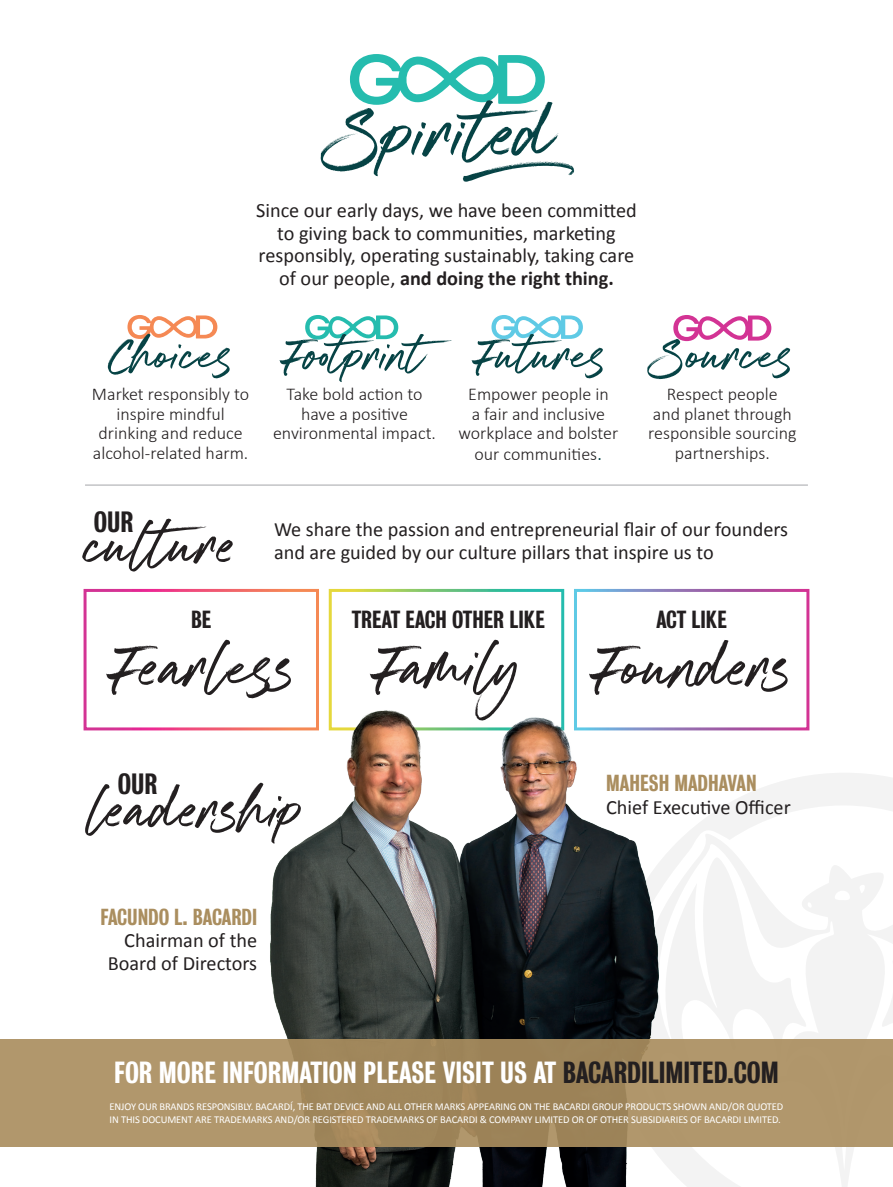
<style>
.page{position:relative;width:893px;height:1187px;background:#fff}
.page>*{position:absolute;margin:0;border:0;box-sizing:border-box;transform-origin:0 0}
.t1{font:80.7px "South Coast";color:#231f20}
.t2{font:75.45px "South Coast";color:#231f20}
.t3{font:60px "South Coast";color:#064345}
.t4{font:500 27.75px "Bureau Grot Cond";color:#fff}
.t5{font:500 26.7px "Bureau Grot Cond";color:#231f20}
.t6{font:500 22.5px "Bureau Grot Cond";color:#231f20}
.t7{font:500 21.15px "Bureau Grot Cond";color:#aa8e5f}
.t8{font:20.25px/22.5px "Calibri";color:#231f20;text-align:center}
.t9{font:300 18px/19.5px "Calibri";color:#231f20;text-align:center}
.t10{font:10.5px/13.5px "Calibri";letter-spacing:-.01em;color:#fff}
.s1{font-weight:700}
.s2{font-size:21px;color:#064345}
.s3{color:#231f20}
</style>
<div class="page">
<svg style="left:667px;top:773px;width:226px;height:413px"></svg>
<div style="left:84px;top:589px;width:235px;height:141px;border:3px solid #fff"></div>
<div style="left:329px;top:589px;width:235px;height:141px;border:3px solid #fff"></div>
<div style="left:574px;top:589px;width:235px;height:141px;border:3px solid #fff"></div>
<img style="left:242px;top:612px;width:425px;height:574px">
<svg style="left:0;top:1039px;width:893px;height:107px;background:#aa9065"></svg>
<svg style="left:321px;top:54px;width:253px;height:128px"></svg>
<svg style="left:127px;top:315px;width:90px;height:24px"></svg>
<svg style="left:305px;top:315px;width:93px;height:24px"></svg>
<svg style="left:673px;top:315px;width:98px;height:26px"></svg>
<svg style="left:491px;top:315px;width:92px;height:24px"></svg>
<hr style="left:85px;top:484px;width:723px;height:1px;background:#a4a5a9">
<p class="t8" style="left:256px;top:198px;width:382px">Since our early days, we have been committed to giving back to communities, marketing responsibly, operating sustainably, taking care of our people, <span class="s1">and doing the right thing.</span></p>
<h3 class="t3" style="left:107px;top:323px;width:132px">Choices</h3>
<p class="t9" style="left:92px;top:384px;width:159px">Market responsibly to inspire mindful drinking and reduce alcohol-related harm.</p>
<h3 class="t3" style="left:280px;top:323px;width:332px">Footprint Futures</h3>
<p class="t9" style="left:273px;top:384px;width:164px">Take bold action to have a positive environmental impact.</p>
<p class="t9" style="left:458px;top:384px;width:161px">Empower people in<br>a fair and inclusive workplace and bolster our communities<span class="s2">.</span></p>
<h3 class="t3" style="left:650px;top:323px;width:149px">Sources</h3>
<p class="t9" style="left:648px;top:384px;width:150px">Respect people<br>and planet through responsible sourcing partnerships.</p>
<h3 class="t5" style="left:94px;top:506px;width:41px">OUR</h3>
<h2 class="t2" style="left:86px;top:505px;width:153px">culture</h2>
<p class="t8" style="left:274px;top:518px;width:516px;text-align:left">We share the passion and entrepreneurial flair of our founders and are guided by our culture pillars that inspire us to</p>
<p class="t6" style="left:191px;top:606px;width:22px">BE</p>
<h1 class="t1" style="left:107px;top:624px;width:192px">Fearless</h1>
<p class="t6" style="left:352px;top:606px;width:195px">TREAT EACH OTHER LIKE</p>
<h1 class="t1" style="left:370px;top:624px;width:154px">Family</h1>
<p class="t6" style="left:656px;top:606px;width:72px">ACT LIKE</p>
<h1 class="t1" style="left:590px;top:624px;width:206px">Founders</h1>
<h3 class="t5" style="left:118px;top:768px;width:41px">OUR</h3>
<h2 class="t2" style="left:91px;top:769px;width:216px">leadership</h2>
<p class="t7" style="left:606px;top:770px;width:152px">MAHESH MADHAVAN</p>
<p class="t8" style="left:606px;top:795px;width:186px">Chief Executive Officer</p>
<p class="t7" style="left:101px;top:904px;width:158px">FACUNDO L. BACARDI</p>
<p class="t8" style="left:108px;top:928px;width:151px;text-align:right">Chairman of the<br>Board of Directors</p>
<h3 class="t4" style="left:114px;top:1056px;width:666px">FOR MORE INFORMATION PLEASE VISIT US AT <span class="s3">BACARDILIMITED.COM</span></h3>
<p class="t10" style="left:110px;top:1098px;width:675px">ENJOY OUR BRANDS RESPONSIBLY. BACARDÍ, THE BAT DEVICE AND ALL OTHER MARKS APPEARING ON THE BACARDI GROUP PRODUCTS SHOWN AND/OR QUOTED<br>IN THIS DOCUMENT ARE TRADEMARKS AND/OR REGISTERED TRADEMARKS OF BACARDI &amp; COMPANY LIMITED OR OF OTHER SUBSIDIARIES OF BACARDI LIMITED.</p>
</div>
